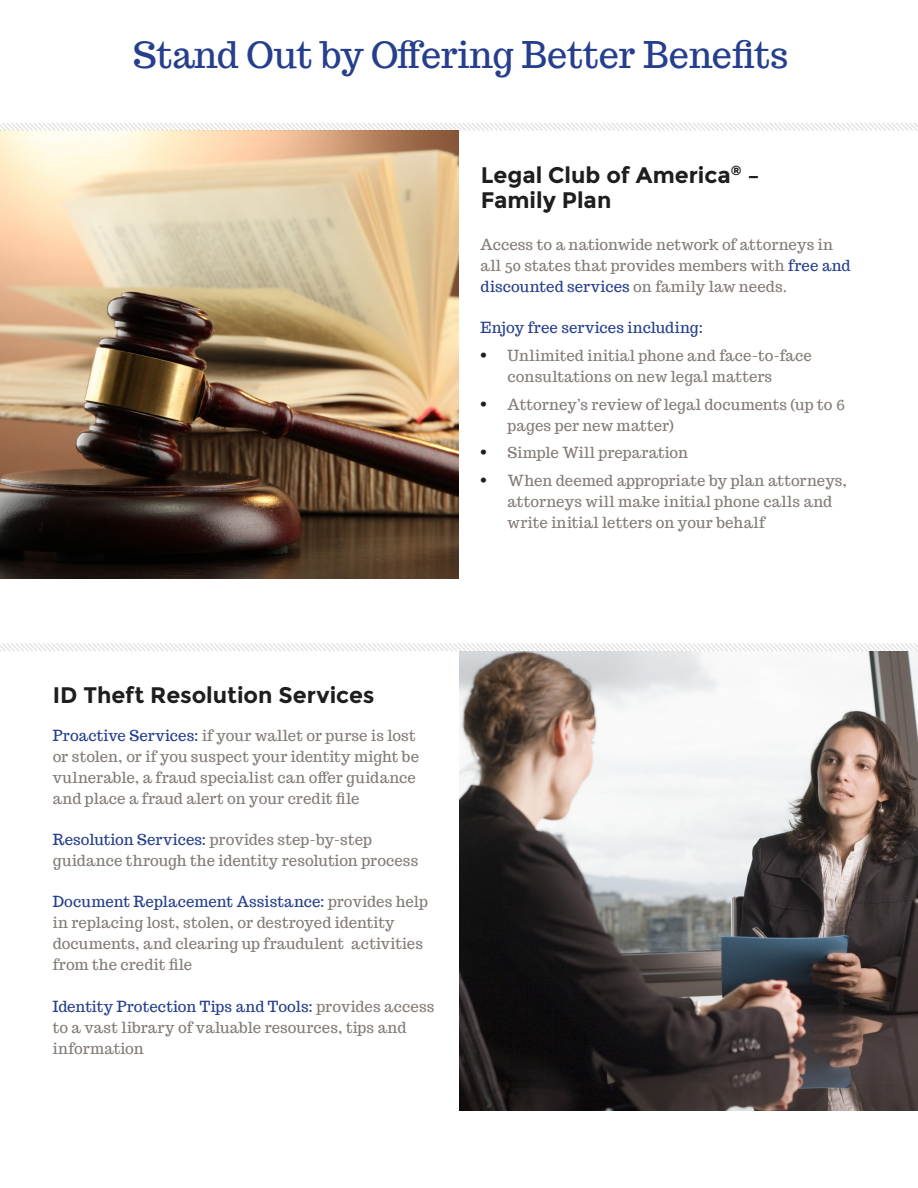
<style>
.page{position:relative;width:918px;height:1188px;background:#fff}
.page>*{position:absolute;margin:0;border:0;box-sizing:border-box;transform-origin:0 0}
.t1{font:36px "Trocchi";color:#253f8e}
.t2{font:700 22.5px/25.5px "Montserrat";color:#201d1e}
.t3{font:15px/21px "Trocchi";letter-spacing:.005em;color:#847c78}
.t4{font:15px "Trocchi";letter-spacing:.005em;color:#253f8e}
.s1{color:#253f8e}
.s2{font-family:"Times";font-size:18px;color:#231f20}
</style>
<div class="page">
<img style="left:459px;top:654px;width:459px;height:456px">
<img style="left:0;top:133px;width:459px;height:446px">
<svg style="left:0;top:122px;width:918px;height:11px"></svg>
<svg style="left:0;top:643px;width:918px;height:11px"></svg>
<p class="t1" style="left:133px;top:32px;width:657px">Stand Out by Offering Better Benefits</p>
<p class="t2" style="left:481px;top:162px;width:280px">Legal Club of America<sup>®</sup> –<br>Family Plan</p>
<p class="t3" style="left:481px;top:234px;width:372px">Access to a nationwide network of attorneys in all 50 states that provides members with <span class="s1">free and discounted services</span> on family law needs.</p>
<p class="t4" style="left:481px;top:318px;width:224px">Enjoy free services including:</p>
<p class="t3" style="left:508px;top:345px;width:306px;text-indent:-27px"><span class="s2">•</span> Unlimited initial phone and face-to-face consultations on new legal matters</p>
<p class="t3" style="left:508px;top:394px;width:339px;text-indent:-27px"><span class="s2">•</span> Attorney’s review of legal documents (up to 6 pages per new matter)</p>
<p class="t3" style="left:481px;top:442px;width:209px"><span class="s2">•</span> Simple Will preparation</p>
<p class="t3" style="left:508px;top:470px;width:341px;text-indent:-27px"><span class="s2">•</span> When deemed appropriate by plan attorneys, attorneys will make initial phone calls and write initial letters on your behalf</p>
<p class="t2" style="left:53px;top:683px;width:323px">ID Theft Resolution Services</p>
<p class="t3" style="left:53px;top:725px;width:368px"><span class="s1">Proactive Services:</span> if your wallet or purse is lost or stolen, or if you suspect your identity might be vulnerable, a fraud specialist can offer guidance and place a fraud alert on your credit file</p>
<p class="t3" style="left:53px;top:829px;width:367px"><span class="s1">Resolution Services:</span> provides step-by-step guidance through the identity resolution process</p>
<p class="t3" style="left:53px;top:891px;width:377px"><span class="s1">Document Replacement Assistance:</span> provides help in replacing lost, stolen, or destroyed identity documents, and clearing up fraudulent activities from the credit file</p>
<p class="t3" style="left:53px;top:996px;width:383px"><span class="s1">Identity Protection Tips and Tools:</span> provides access to a vast library of valuable resources, tips and information</p>
</div>
